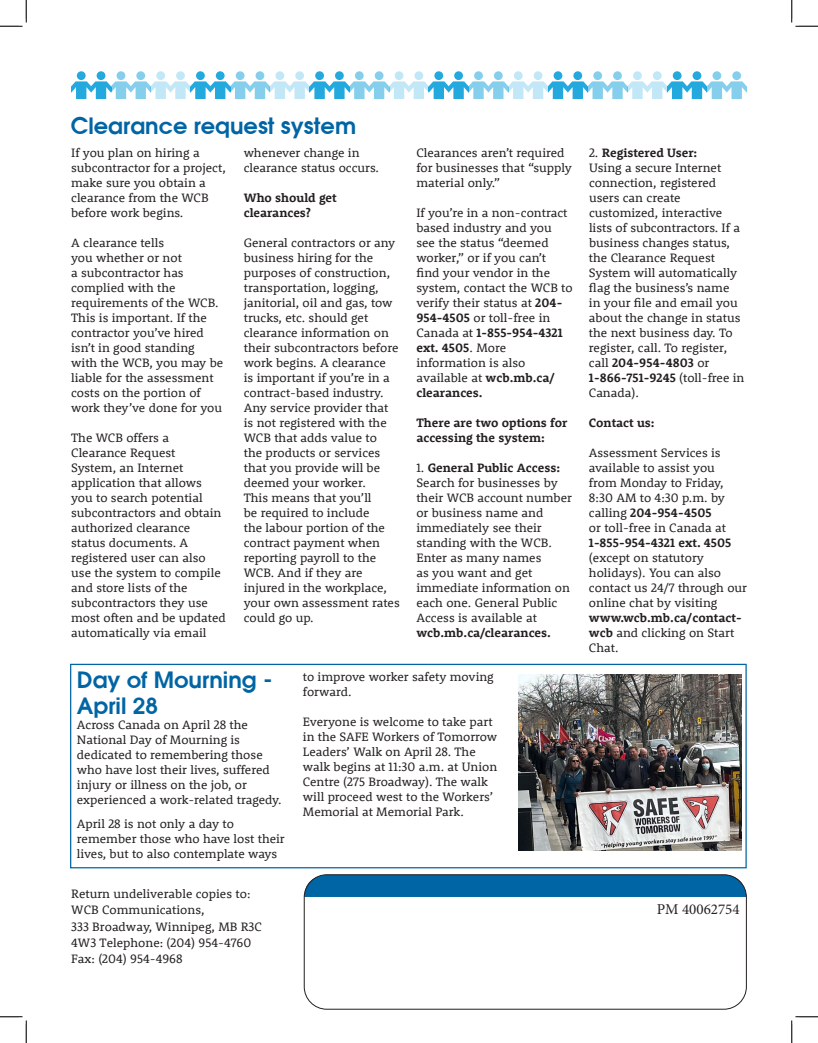
<style>
.page{position:relative;width:818px;height:1043px;background:#fff}
.page>*{position:absolute;margin:0;border:0;box-sizing:border-box;transform-origin:0 0}
.t1{font:600 22.5px/26.2px "Avant Garde";color:#0065a4}
.t2{font:15px "Minion Pro";color:#231f20}
.t3{font:12.5px/15px "Rooney";color:#231f20}
.t4{font:700 12.5px/15px "Rooney";color:#231f20}
.s1{font-weight:700}
.s2{font-weight:400}
</style>
<div class="page">
<div style="left:304px;top:874px;width:442px;height:23px;background:#0065a4"></div>
<div style="left:304px;top:874px;width:442px;height:135px;border:1px solid #231f20;border-radius:22px"></div>
<svg style="left:116px;top:71px;width:9px;height:9px"></svg>
<svg style="left:136px;top:71px;width:9px;height:9px"></svg>
<svg style="left:77px;top:71px;width:9px;height:9px"></svg>
<div style="left:97px;top:71px;width:8px;height:9px;background:#24a9df;border-radius:50%"></div>
<div style="left:236px;top:71px;width:8px;height:9px;background:#85cfed;border-radius:50%"></div>
<svg style="left:255px;top:71px;width:9px;height:9px"></svg>
<svg style="left:196px;top:71px;width:9px;height:9px"></svg>
<div style="left:216px;top:71px;width:8px;height:9px;background:#24a9df;border-radius:50%"></div>
<svg style="left:315px;top:71px;width:9px;height:9px"></svg>
<svg style="left:335px;top:71px;width:9px;height:9px"></svg>
<svg style="left:355px;top:71px;width:9px;height:9px"></svg>
<div style="left:375px;top:71px;width:8px;height:9px;background:#85cfed;border-radius:50%"></div>
<svg style="left:156px;top:71px;width:9px;height:9px"></svg>
<svg style="left:176px;top:71px;width:9px;height:9px"></svg>
<svg style="left:275px;top:71px;width:9px;height:9px"></svg>
<svg style="left:295px;top:71px;width:9px;height:9px"></svg>
<svg style="left:394px;top:71px;width:9px;height:9px"></svg>
<svg style="left:414px;top:71px;width:9px;height:9px"></svg>
<svg style="left:474px;top:71px;width:9px;height:9px"></svg>
<div style="left:494px;top:71px;width:8px;height:9px;background:#85cfed;border-radius:50%"></div>
<svg style="left:434px;top:71px;width:9px;height:9px"></svg>
<svg style="left:454px;top:71px;width:9px;height:9px"></svg>
<svg style="left:593px;top:71px;width:9px;height:9px"></svg>
<svg style="left:613px;top:71px;width:9px;height:9px"></svg>
<svg style="left:553px;top:71px;width:9px;height:9px"></svg>
<svg style="left:573px;top:71px;width:9px;height:9px"></svg>
<svg style="left:672px;top:71px;width:9px;height:9px"></svg>
<svg style="left:692px;top:71px;width:9px;height:9px"></svg>
<svg style="left:712px;top:71px;width:9px;height:9px"></svg>
<svg style="left:732px;top:71px;width:9px;height:9px"></svg>
<div style="left:514px;top:71px;width:8px;height:9px;background:#c2e7f6;border-radius:50%"></div>
<svg style="left:533px;top:71px;width:9px;height:9px"></svg>
<div style="left:633px;top:71px;width:8px;height:9px;background:#c2e7f6;border-radius:50%"></div>
<svg style="left:652px;top:71px;width:9px;height:9px"></svg>
<svg style="left:71px;top:81px;width:675px;height:18px"></svg>
<div style="left:70px;top:663px;width:676px;height:205px;border:1px solid #0065a4"></div>
<img style="left:518px;top:674px;width:223px;height:176px">
<svg style="left:0;top:0;width:27px;height:27px"></svg>
<svg style="left:0;top:1016px;width:27px;height:26px"></svg>
<svg style="left:791px;top:0;width:27px;height:27px"></svg>
<svg style="left:791px;top:1016px;width:27px;height:26px"></svg>
<h1 class="t1" style="left:71px;top:112px;width:287px">Clearance request system</h1>
<p class="t3" style="left:71px;top:144px;width:156px">If you plan on hiring a subcontractor for a project, make sure you obtain a clearance from the WCB before work begins.</p>
<p class="t3" style="left:71px;top:234px;width:153px">A clearance tells<br>you whether or not<br>a subcontractor has complied with the requirements of the WCB.<br>This is important. If the contractor you’ve hired isn’t in good standing with the WCB, you may be liable for the assessment costs on the portion of work they’ve done for you</p>
<p class="t3" style="left:71px;top:429px;width:156px">The WCB offers a<br>Clearance Request<br>System, an Internet application that allows you to search potential subcontractors and obtain authorized clearance status documents. A registered user can also use the system to compile and store lists of the subcontractors they use most often and be updated automatically via email</p>
<p class="t3" style="left:244px;top:144px;width:137px">whenever change in clearance status occurs.</p>
<p class="t4" style="left:244px;top:189px;width:95px">Who should get clearances?</p>
<p class="t3" style="left:244px;top:234px;width:158px">General contractors or any business hiring for the purposes of construction, transportation, logging, janitorial, oil and gas, tow trucks, etc. should get clearance information on their subcontractors before work begins. A clearance<br>is important if you’re in a contract-based industry.<br>Any service provider that is not registered with the<br>WCB that adds value to<br>the products or services that you provide will be deemed your worker.<br>This means that you’ll<br>be required to include<br>the labour portion of the contract payment when reporting payroll to the<br>WCB. And if they are injured in the workplace, your own assessment rates could go up.</p>
<p class="t3" style="left:416px;top:144px;width:157px">Clearances aren’t required for businesses that “supply material only.”</p>
<p class="t3" style="left:416px;top:204px;width:158px">If you’re in a non-contract based industry and you see the status “deemed worker,” or if you can’t<br>find your vendor in the system, contact the WCB to verify their status at <span class="s1">204-<br>954-4505</span> or toll-free in<br>Canada at <span class="s1">1-855-954-4321 </span><span class="s1">ext. 4505</span>. More information is also available at <span class="s1">wcb.mb.ca/ clearances.</span></p>
<p class="t4" style="left:416px;top:414px;width:152px">There are two options for accessing the system:</p>
<p class="t3" style="left:416px;top:459px;width:157px">1. <span class="s1">General Public Access:<br></span>Search for businesses by their WCB account number or business name and immediately see their standing with the WCB.<br>Enter as many names<br>as you want and get immediate information on each one. General Public<br>Access is available at</p>
<p class="t4" style="left:416px;top:624px;width:136px">wcb.mb.ca/clearances.</p>
<h1 class="t1" style="left:77px;top:665px;width:197px">Day of Mourning -<br>April 28</h1>
<p class="t3" style="left:77px;top:716px;width:206px">Across Canada on April 28 the<br>National Day of Mourning is dedicated to remembering those who have lost their lives, suffered injury or illness on the job, or experienced a work-related tragedy.</p>
<p class="t3" style="left:77px;top:815px;width:209px">April 28 is not only a day to remember those who have lost their lives, but to also contemplate ways</p>
<p class="t3" style="left:71px;top:885px;width:192px;line-height:16.2px">Return undeliverable copies to:<br>WCB Communications,<br>333 Broadway, Winnipeg, MB R3C<br>4W3 Telephone: (204) 954-4760<br>Fax: (204) 954-4968</p>
<p class="t3" style="left:303px;top:668px;width:192px">to improve worker safety moving forward.</p>
<p class="t3" style="left:303px;top:713px;width:196px">Everyone is welcome to take part in the SAFE Workers of Tomorrow<br>Leaders’ Walk on April 28. The walk begins at 11:30 a.m. at Union<br>Centre (275 Broadway). The walk will proceed west to the Workers’<br>Memorial at Memorial Park.</p>
<p class="t3" style="left:589px;top:144px;width:157px">2. <span class="s1">Registered User:<br></span>Using a secure Internet connection, registered users can create customized, interactive lists of subcontractors. If a business changes status, the Clearance Request<br>System will automatically flag the business’s name<br>in your file and email you about the change in status the next business day. To register, call. To register, call <span class="s1">204-954-4803</span> or<br><span class="s1">1-866-751-9245</span> (toll-free in<br>Canada).</p>
<p class="t4" style="left:589px;top:414px;width:67px">Contact us:</p>
<p class="t3" style="left:589px;top:444px;width:160px">Assessment Services is available to assist you<br>from Monday to Friday,<br>8:30 AM to 4:30 p.m. by calling <span class="s1">204-954-4505<br></span>or toll-free in Canada at<br><span class="s1">1-855-954-4321</span> <span class="s1">ext. 4505 </span>(except on statutory holidays). You can also contact us 24/7 through our online chat by visiting</p>
<p class="t4" style="left:589px;top:609px;width:154px">www.wcb.mb.ca/contact&shy;wcb <span class="s2">and clicking on Start<br>Chat.</span></p>
<p class="t2" style="left:656px;top:899px;width:84px">PM 40062754</p>
</div>
